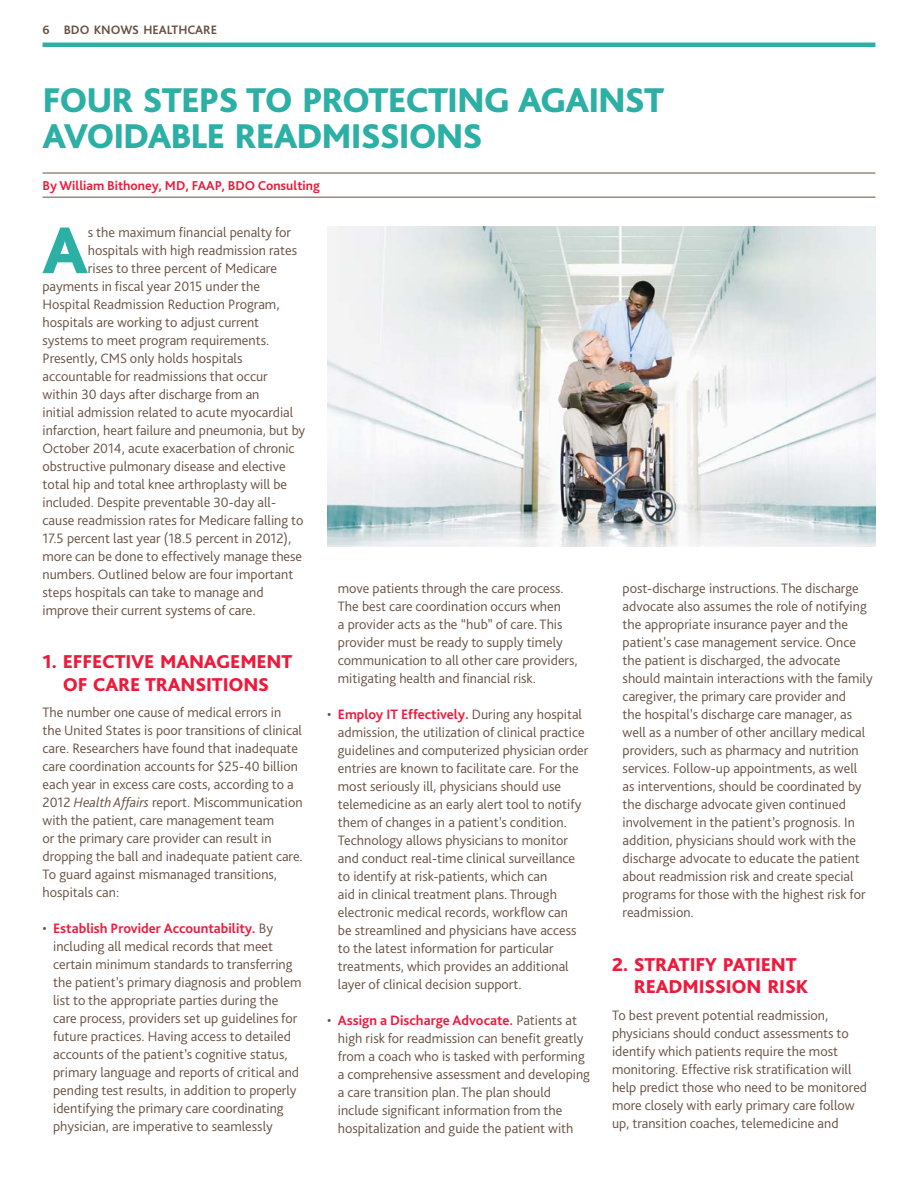
<style>
.page{position:relative;width:918px;height:1188px;background:#fff}
.page>*{position:absolute;margin:0;border:0;box-sizing:border-box;transform-origin:0 0}
.t1{font:800 68.85px "Bliss Pro";color:#2cafa4}
.t2{font:800 36px/36px "Bliss Pro";letter-spacing:-.03em;color:#2cafa4}
.t3{font:800 19.5px/22.5px "Bliss Pro";letter-spacing:-.01em;color:#ed1a3b;text-align:center}
.t4{font:300 14.25px/18px "Bliss Pro";color:#685041}
.t5{font:700 13.5px "Bliss Pro";color:#ed1a3b}
.t6{font:700 12.75px "Bliss Pro";letter-spacing:-.005em;color:#685041}
.s1{font-style:italic}
.s2{font-weight:700;color:#ed1a3b}
</style>
<div class="page">
<hr style="left:43px;top:43px;width:832px;height:4px;background:#2cafa4">
<hr style="left:43px;top:173px;width:832px;height:1px;background:#685041">
<hr style="left:43px;top:197px;width:832px;height:1px;background:#685041">
<img style="left:327px;top:226px;width:548px;height:321px">
<p class="t6" style="left:43px;top:22px;width:176px">6 BDO KNOWS HEALTHCARE</p>
<h2 class="t2" style="left:43px;top:82px;width:623px">FOUR STEPS TO PROTECTING AGAINST<br>AVOIDABLE READMISSIONS</h2>
<p class="t5" style="left:43px;top:178px;width:279px">By William Bithoney, MD, FAAP, BDO Consulting</p>
<h1 class="t1" style="left:42px;top:208px;width:47px">A</h1>
<p class="t4" style="left:88px;top:223px;width:205px">s the maximum financial penalty for</p>
<p class="t4" style="left:88px;top:241px;width:211px">hospitals with high readmission rates</p>
<p class="t4" style="left:88px;top:259px;width:191px">rises to three percent of Medicare</p>
<p class="t4" style="left:43px;top:277px;width:219px">payments in fiscal year 2015 under the</p>
<p class="t4" style="left:43px;top:295px;width:239px">Hospital Readmission Reduction Program,</p>
<p class="t4" style="left:43px;top:313px;width:218px">hospitals are working to adjust current</p>
<p class="t4" style="left:43px;top:331px;width:228px">systems to meet program requirements.</p>
<p class="t4" style="left:43px;top:349px;width:201px">Presently, CMS only holds hospitals</p>
<p class="t4" style="left:43px;top:367px;width:227px">accountable for readmissions that occur</p>
<p class="t4" style="left:43px;top:385px;width:218px">within 30 days after discharge from an</p>
<p class="t4" style="left:43px;top:403px;width:252px">initial admission related to acute myocardial</p>
<p class="t4" style="left:43px;top:421px;width:264px">infarction, heart failure and pneumonia, but by</p>
<p class="t4" style="left:43px;top:439px;width:254px">October 2014, acute exacerbation of chronic</p>
<p class="t4" style="left:43px;top:457px;width:245px">obstructive pulmonary disease and elective</p>
<p class="t4" style="left:43px;top:475px;width:246px">total hip and total knee arthroplasty will be</p>
<p class="t4" style="left:43px;top:493px;width:235px">included. Despite preventable 30-day all-</p>
<p class="t4" style="left:43px;top:511px;width:262px">cause readmission rates for Medicare falling to</p>
<p class="t4" style="left:43px;top:529px;width:250px">17.5 percent last year (18.5 percent in 2012),</p>
<p class="t4" style="left:43px;top:547px;width:261px">more can be done to effectively manage these</p>
<p class="t4" style="left:43px;top:565px;width:252px">numbers. Outlined below are four important</p>
<p class="t4" style="left:43px;top:583px;width:223px">steps hospitals can take to manage and</p>
<p class="t4" style="left:43px;top:601px;width:215px">improve their current systems of care.</p>
<h3 class="t3" style="left:43px;top:650px;width:251px">1. EFFECTIVE MANAGEMENT<br>OF CARE TRANSITIONS</h3>
<p class="t4" style="left:43px;top:703px;width:262px">The number one cause of medical errors in the United States is poor transitions of clinical care. Researchers have found that inadequate care coordination accounts for $25-40 billion each year in excess care costs, according to a 2012 <span class="s1">Health Affairs</span> report. Miscommunication with the patient, care management team<br>or the primary care provider can result in dropping the ball and inadequate patient care.<br>To guard against mismanaged transitions, hospitals can:</p>
<p class="t4" style="left:53px;top:919px;width:250px;text-indent:-11px">• <span class="s2">Establish Provider Accountability.</span> By including all medical records that meet certain minimum standards to transferring the patient’s primary diagnosis and problem list to the appropriate parties during the care process, providers set up guidelines for future practices. Having access to detailed accounts of the patient’s cognitive status, primary language and reports of critical and pending test results, in addition to properly identifying the primary care coordinating physician, are imperative to seamlessly</p>
<p class="t4" style="left:623px;top:579px;width:252px">post-discharge instructions. The discharge advocate also assumes the role of notifying the appropriate insurance payer and the patient’s case management service. Once the patient is discharged, the advocate should maintain interactions with the family caregiver, the primary care provider and<br>the hospital’s discharge care manager, as well as a number of other ancillary medical providers, such as pharmacy and nutrition services. Follow-up appointments, as well as interventions, should be coordinated by the discharge advocate given continued involvement in the patient’s prognosis. In addition, physicians should work with the discharge advocate to educate the patient about readmission risk and create special programs for those with the highest risk for readmission.</p>
<p class="t4" style="left:338px;top:579px;width:241px">move patients through the care process.<br>The best care coordination occurs when<br>a provider acts as the “hub” of care. This provider must be ready to supply timely communication to all other care providers, mitigating health and financial risk.</p>
<p class="t4" style="left:338px;top:705px;width:252px;text-indent:-11px">• <span class="s2">Employ IT Effectively.</span> During any hospital admission, the utilization of clinical practice guidelines and computerized physician order entries are known to facilitate care. For the most seriously ill, physicians should use telemedicine as an early alert tool to notify them of changes in a patient’s condition.<br>Technology allows physicians to monitor and conduct real-time clinical surveillance to identify at risk-patients, which can<br>aid in clinical treatment plans. Through electronic medical records, workflow can<br>be streamlined and physicians have access to the latest information for particular treatments, which provides an additional layer of clinical decision support.</p>
<p class="t4" style="left:338px;top:1011px;width:254px;text-indent:-11px">• <span class="s2">Assign a Discharge Advocate.</span> Patients at high risk for readmission can benefit greatly from a coach who is tasked with performing a comprehensive assessment and developing a care transition plan. The plan should include significant information from the hospitalization and guide the patient with</p>
<h3 class="t3" style="left:634px;top:952px;width:176px;text-align:left;text-indent:-22px">2. STRATIFY PATIENT<br>READMISSION RISK</h3>
<p class="t4" style="left:612px;top:1006px;width:257px">To best prevent potential readmission, physicians should conduct assessments to identify which patients require the most monitoring. Effective risk stratification will help predict those who need to be monitored more closely with early primary care follow up, transition coaches, telemedicine and</p>
</div>
